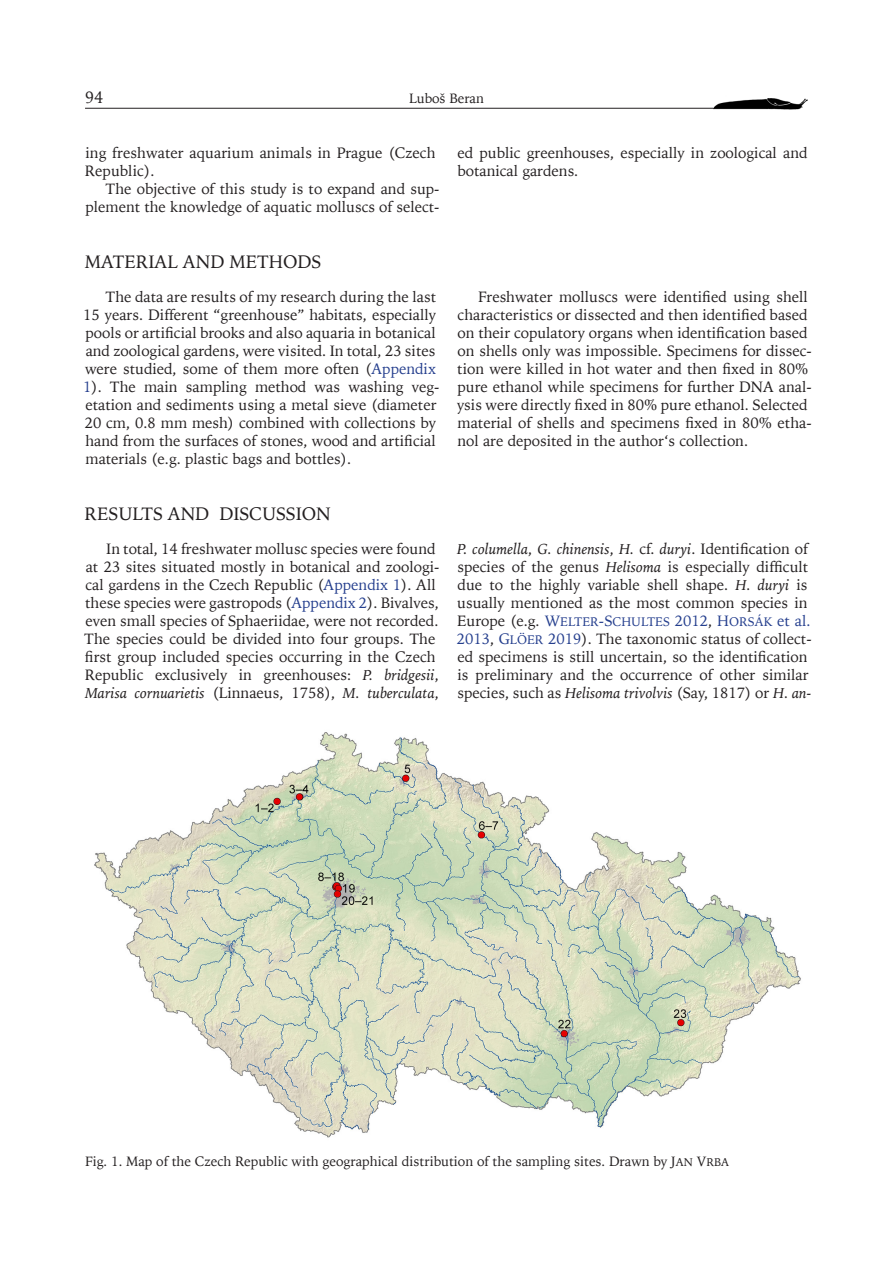
<style>
.page{position:relative;width:893px;height:1263px;background:#fff}
.page>*{position:absolute;margin:0;border:0;box-sizing:border-box;transform-origin:0 0}
.Podtytuł_1{font:18px "Iowan Old St EU";color:#231f20}
.t1{font:16.5px "Iowan Old St EU";color:#231f20}
.t2{font:15px/18px "Iowan Old St EU";color:#231f20}
.Tytuł_ryciny_tabeli{font:13.5px "Iowan Old St EU";color:#231f20}
.t3{font:12.45px "Iowan Old St EU Normal SC830";color:#253f8e}
.s1{color:#253f8e}
.s2{font-style:italic}
.s3{font-family:"Iowan Old St EU";font-size:15px;color:#231f20}
.s4{font-size:15px}
.s5{font-family:"Iowan Old St EU";font-size:15px}
.s6{font-family:"Iowan Old St EU Normal SC830";color:#253f8e}
.s7{font-family:"Iowan Old St EU Normal SC830";font-size:12.45px;color:#253f8e}
.s8{font-family:"Iowan Old St EU Normal SC830"}
.s9{font-family:"Iowan Old St EU Normal SC830";font-size:11.25px}
</style>
<div class="page">
<hr style="left:85px;top:108px;width:706px;height:1px;background:#231f20">
<img style="left:714px;top:98px;width:93px;height:12px">
<img style="left:94px;top:732px;width:707px;height:406px">
<p class="t1" style="left:85px;top:87px;width:20px">94</p>
<p class="Tytuł_ryciny_tabeli" style="left:409px;top:90px;width:76px">Luboš Beran</p>
<p class="t2" style="left:85px;top:144px;width:352px">ing freshwater aquarium animals in Prague (Czech<br>Republic).</p>
<p class="t2" style="left:85px;top:180px;width:356px;text-align:right">The objective of this study is to expand and sup&shy;plement the knowledge of aquatic molluscs of select-</p>
<p class="t2" style="left:457px;top:144px;width:352px">ed public greenhouses, especially in zoological and botanical gardens.</p>
<p class="Podtytuł_1" style="left:85px;top:250px;width:238px">MATERIAL AND METHODS</p>
<p class="t2" style="left:83px;top:288px;width:357px;text-indent:23px">The data are results of my research during the last 15 years. Different “greenhouse” habitats, especially pools or artificial brooks and also aquaria in botanical and zoological gardens, were visited. In total, 23 sites were studied, some of them more often (<span class="s1">Appendix 1</span>). The main sampling method was washing veg&shy;etation and sediments using a metal sieve (diameter 20 cm, 0.8 mm mesh) combined with collections by hand from the surfaces of stones, wood and artificial materials (e.g. plastic bags and bottles).</p>
<p class="t2" style="left:457px;top:288px;width:356px;text-indent:21px">Freshwater molluscs were identified using shell characteristics or dissected and then identified based on their copulatory organs when identification based on shells only was impossible. Specimens for dissec&shy;tion were killed in hot water and then fixed in 80% pure ethanol while specimens for further DNA anal&shy;ysis were directly fixed in 80% pure ethanol. Selected material of shells and specimens fixed in 80% etha&shy;nol are deposited in the author‘s collection.</p>
<p class="Podtytuł_1" style="left:85px;top:502px;width:248px">RESULTS AND DISCUSSION</p>
<p class="t2" style="left:85px;top:540px;width:356px;text-indent:22px">In total, 14 freshwater mollusc species were found at 23 sites situated mostly in botanical and zoologi&shy;cal gardens in the Czech Republic (<span class="s1">Appendix 1</span>). All these species were gastropods (<span class="s1">Appendix 2</span>). Bivalves, even small species of Sphaeriidae, were not recorded.<br>The species could be divided into four groups. The first group included species occurring in the Czech Republic exclusively in greenhouses: <span class="s2">P. bridgesii</span>, <span class="s2">Marisa cornuarietis</span> (Linnaeus, 1758), <span class="s2">M. tuberculata</span>,</p>
<p class="t2" style="left:457px;top:540px;width:353px;text-align:justify"><span class="s2">P. columella</span>, <span class="s2">G. chinensis</span>, <span class="s2">H.</span> cf. <span class="s2">duryi</span>. Identification of species of the genus <span class="s2">Helisoma</span> is especially difficult due to the highly variable shell shape. <span class="s2">H. duryi</span> is usually mentioned as the most common species in</p>
<p class="t3" style="left:457px;top:614px;width:355px"><span class="s3">Europe (e.g.</span> <span class="s4">W</span>ELTER<span class="s4">-S</span>CHULTES <span class="s5">2012</span><span class="s3">,</span> <span class="s4">H</span>ORSÁK <span class="s5">et al.</span></p>
<p class="t2" style="left:457px;top:630px;width:356px"><span class="s1">2013</span>, <span class="s6">G</span><span class="s7">LÖER</span> <span class="s1">2019</span>). The taxonomic status of collect&shy;ed specimens is still uncertain, so the identification is preliminary and the occurrence of other similar species, such as <span class="s2">Helisoma trivolvis</span> (Say, 1817) or <span class="s2">H. an-</span></p>
<p class="Tytuł_ryciny_tabeli" style="left:85px;top:1153px;width:646px">Fig. 1. Map of the Czech Republic with geographical distribution of the sampling sites. Drawn by <span class="s8">J</span><span class="s9">AN</span> <span class="s8">V</span><span class="s9">RBA</span></p>
</div>
